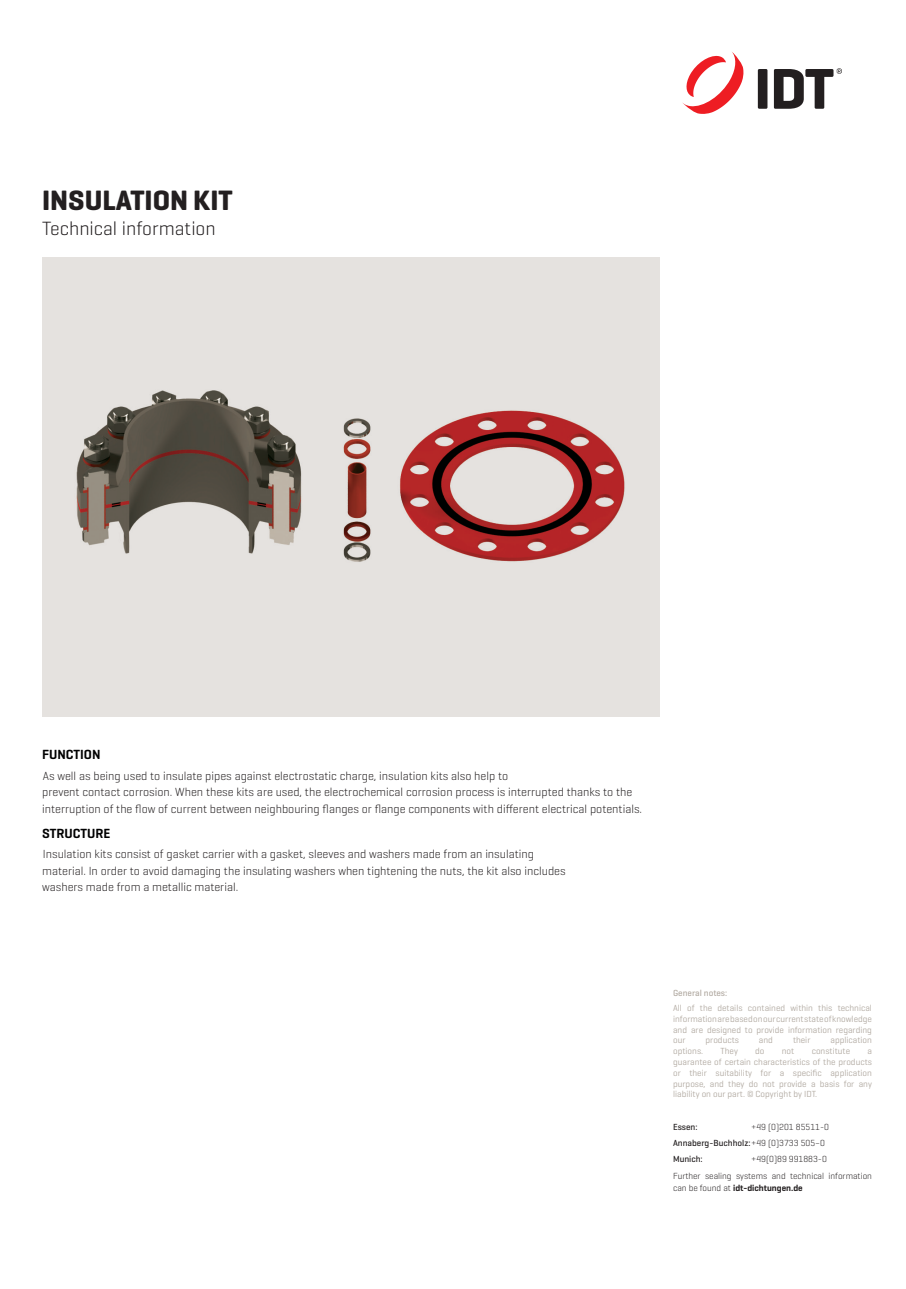
<style>
.page{position:relative;width:906px;height:1289px;background:#fff}
.page>*{position:absolute;margin:0;border:0;box-sizing:border-box;transform-origin:0 0}
.t1{font:700 28.5px "Geogrotesque";color:#231f20}
.t2{font:300 19.5px "Geogrotesque";color:#231f20}
.Hervorhebung{font:600 13.5px "Geogrotesque";color:#000001}
.Page_heading{font:300 12px/16.5px "Geogrotesque";color:#231f20}
.t3{font:9px/10.8px "Geogrotesque";color:#b2aaa2;text-align:justify}
.Page_heading-2{font:300 9px/12px "Geogrotesque";color:#231f20}
.Page_heading-3{font:500 9px "Geogrotesque";color:#231f20}
.t4{font:500 9px "Geogrotesque";color:#b2aaa2}
.s1{font-weight:300}
.s2{font-weight:600}
</style>
<div class="page">
<div style="left:758px;top:69px;width:9px;height:40px;background:#231f20;border-radius:2px"></div>
<svg style="left:774px;top:68px;width:67px;height:41px"></svg>
<svg style="left:682px;top:52px;width:62px;height:62px"></svg>
<img style="left:43px;top:257px;width:616px;height:459px">
<p class="t1" style="left:42px;top:182px;width:192px">INSULATION KIT</p>
<p class="t2" style="left:42px;top:216px;width:175px">Technical information</p>
<p class="Hervorhebung" style="left:42px;top:745px;width:60px">FUNCTION</p>
<p class="Page_heading" style="left:42px;top:766px;width:601px">As well as being used to insulate pipes against electrostatic charge, insulation kits also help to<br>prevent contact corrosion. When these kits are used, the electrochemical corrosion process is interrupted thanks to the interruption of the flow of current between neighbouring flanges or flange components with different electrical potentials.</p>
<p class="Hervorhebung" style="left:42px;top:824px;width:70px">STRUCTURE</p>
<p class="Page_heading" style="left:42px;top:845px;width:525px">Insulation kits consist of gasket carrier with a gasket, sleeves and washers made from an insulating material. In order to avoid damaging the insulating washers when tightening the nuts, the kit also includes washers made from a metallic material.</p>
<p class="t4" style="left:673px;top:987px;width:56px">General notes:</p>
<p class="t3" style="left:673px;top:1002px;width:200px">All of the details contained within this technical information are based on our current state of knowledge and are designed to provide information regarding our</p>
<p class="t3" style="left:705px;top:1034px;width:35px">products</p>
<p class="t3" style="left:759px;top:1034px;width:16px">and</p>
<p class="t3" style="left:793px;top:1034px;width:19px">their</p>
<p class="t3" style="left:830px;top:1034px;width:43px">application</p>
<p class="t3" style="left:673px;top:1045px;width:32px">options.</p>
<p class="t3" style="left:720px;top:1045px;width:19px">They</p>
<p class="t3" style="left:755px;top:1045px;width:11px">do</p>
<p class="t3" style="left:782px;top:1045px;width:14px">not</p>
<p class="t3" style="left:811px;top:1045px;width:40px">constitute</p>
<p class="t3" style="left:673px;top:1045px;width:200px;text-indent:194px">a guarantee of certain characteristics of the products or their suitability for a specific application purpose, and they do not provide a basis for any liability on our part. © Copyright by IDT.</p>
<p class="Page_heading-3" style="left:673px;top:1121px;width:26px">Essen:</p>
<p class="Page_heading-2" style="left:751px;top:1120px;width:79px">+49 (0)201 85511-0</p>
<p class="Page_heading-3" style="left:673px;top:1137px;width:153px">Annaberg-Buchholz:<span class="s1">+49 (0)3733 505–0</span></p>
<p class="Page_heading-3" style="left:673px;top:1153px;width:31px">Munich:</p>
<p class="Page_heading-2" style="left:751px;top:1152px;width:77px">+49(0)89 991883-0</p>
<p class="Page_heading-2" style="left:673px;top:1169px;width:200px">Further sealing systems and technical information can be found at <span class="s2">idt-dichtungen.de</span></p>
</div>
